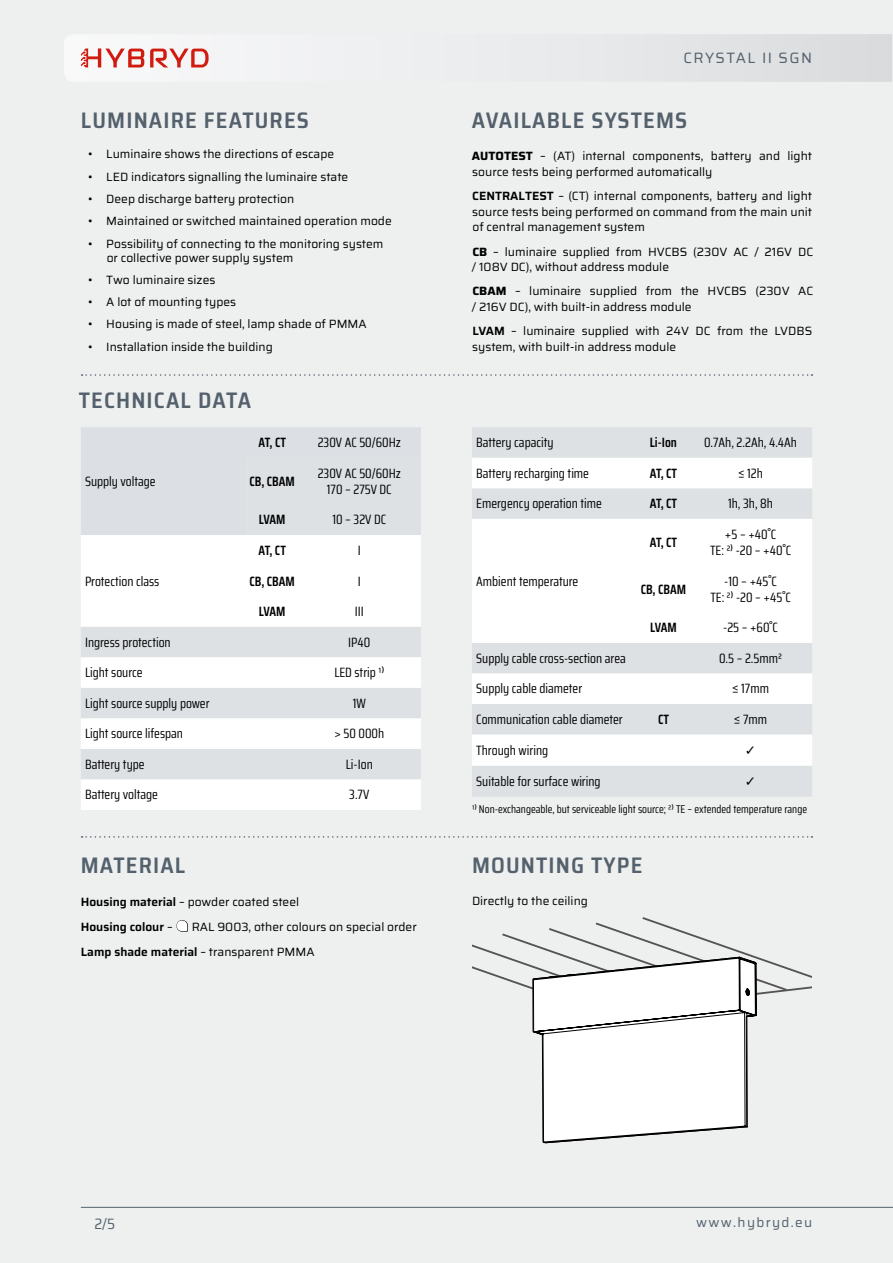
<style>
.page{position:relative;width:893px;height:1263px;background:#eef0f0}
.page>*{position:absolute;margin:0;border:0;box-sizing:border-box;transform-origin:0 0}
.t1{font:600 semi-condensed 22.5px "Saira";letter-spacing:.05em;color:#54616c}
.t2{font:15px "Saira";letter-spacing:.1em;color:#54616c}
.t3{font:semi-condensed 15px "Saira";color:#54616c}
.t4{font:13.5px/16.2px "Saira Condensed";color:#000;text-align:center}
.t5{font:600 13.5px "Saira Condensed";color:#000}
.t6{font:13.5px "Saira";letter-spacing:.1em;color:#54616c}
.t7{font:700 13.5px "DejaVu Sans";color:#000}
.t8{font:12px/15.6px "Saira";color:#000}
.t9{font:11.25px "Saira Condensed";color:#000}
.s1{font-family:"Calibri"}
.s2{font-weight:600}
.s3{font-size:15px}
.s4{font-weight:700}
</style>
<div class="page">
<hr style="left:81px;top:1207px;width:812px;height:1px;background:#54616c">
<svg style="left:64px;top:34px;width:828px;height:48px"></svg>
<svg style="left:82px;top:374px;width:730px;height:2px"></svg>
<div style="left:81px;top:427px;width:340px;height:31px;background:#dce0e4"></div>
<div style="left:81px;top:458px;width:340px;height:77px;background:#dde1e4"></div>
<svg style="left:81px;top:535px;width:340px;height:275px;background:#f3f5f6"></svg>
<div style="left:472px;top:427px;width:340px;height:370px;background:#dde1e4"></div>
<svg style="left:472px;top:458px;width:340px;height:308px;background:#f4f6f6"></svg>
<svg style="left:82px;top:836px;width:730px;height:2px"></svg>
<svg style="left:472px;top:917px;width:340px;height:227px"></svg>
<h1 class="t1" style="left:81px;top:103px;width:229px">LUMINAIRE FEATURES</h1>
<p class="t8" style="left:88px;top:146px;width:248px">• Luminaire shows the directions of escape</p>
<p class="t8" style="left:88px;top:169px;width:262px">• LED indicators signalling the luminaire state</p>
<p class="t8" style="left:88px;top:191px;width:208px">• Deep discharge battery protection</p>
<p class="t8" style="left:88px;top:213px;width:305px">• Maintained or switched maintained operation mode</p>
<p class="t8" style="left:107px;top:236px;width:278px;line-height:13.8px;text-indent:-19px">• Possibility of connecting to the monitoring system or collective power supply system</p>
<p class="t8" style="left:88px;top:272px;width:129px">• Two luminaire sizes</p>
<p class="t8" style="left:88px;top:294px;width:150px">• A lot of mounting types</p>
<p class="t8" style="left:88px;top:316px;width:280px">• Housing is made of steel, lamp shade of PMMA</p>
<p class="t8" style="left:88px;top:339px;width:186px">• Installation inside the building</p>
<h1 class="t1" style="left:79px;top:383px;width:174px">TECHNICAL DATA</h1>
<p class="t4" style="left:85px;top:473px;width:72px">Supply voltage</p>
<p class="t4" style="left:85px;top:572px;width:76px">Protection class</p>
<p class="t5" style="left:259px;top:432px;width:29px">AT, CT</p>
<p class="t4" style="left:318px;top:434px;width:85px">230V AC 50/60Hz</p>
<p class="t5" style="left:249px;top:471px;width:47px">CB, CBAM</p>
<p class="t4" style="left:318px;top:465px;width:85px">230V AC 50/60Hz<br>170 – 275V DC</p>
<p class="t5" style="left:259px;top:509px;width:28px">LVAM</p>
<p class="t4" style="left:332px;top:511px;width:55px">10 – 32V DC</p>
<p class="t5" style="left:259px;top:540px;width:29px">AT, CT</p>
<p class="t4" style="left:358px;top:542px;width:4px">I</p>
<p class="t5" style="left:249px;top:571px;width:47px">CB, CBAM</p>
<p class="t4" style="left:358px;top:572px;width:4px">I</p>
<p class="t5" style="left:259px;top:601px;width:28px">LVAM</p>
<p class="t4" style="left:355px;top:603px;width:10px">III</p>
<p class="t4" style="left:85px;top:633px;width:87px">Ingress protection</p>
<p class="t4" style="left:348px;top:633px;width:24px">IP40</p>
<p class="t4" style="left:85px;top:664px;width:59px">Light source</p>
<p class="t4" style="left:334px;top:664px;width:51px">LED strip ¹<span class="s1">⁾</span></p>
<p class="t4" style="left:85px;top:695px;width:126px">Light source supply power</p>
<p class="t4" style="left:353px;top:695px;width:15px">1W</p>
<p class="t4" style="left:85px;top:725px;width:100px">Light source lifespan</p>
<p class="t4" style="left:334px;top:725px;width:51px">&gt; 50 000h</p>
<p class="t4" style="left:85px;top:756px;width:61px">Battery type</p>
<p class="t4" style="left:346px;top:756px;width:28px">Li-Ion</p>
<p class="t4" style="left:85px;top:786px;width:74px">Battery voltage</p>
<p class="t4" style="left:349px;top:786px;width:22px">3.7V</p>
<h1 class="t1" style="left:81px;top:848px;width:106px">MATERIAL</h1>
<p class="t8" style="left:81px;top:889px;width:337px;line-height:25px"><span class="s2">Housing material</span> – powder coated steel<br><span class="s2">Housing colour</span> – <span class="s3">q</span> RAL 9003, other colours on special order<br><span class="s2">Lamp shade material</span> – transparent PMMA</p>
<p class="t2" style="left:683px;top:47px;width:130px">CRYSTAL II SGN</p>
<h1 class="t1" style="left:472px;top:103px;width:217px">AVAILABLE SYSTEMS</h1>
<p class="t8" style="left:472px;top:148px;width:342px"><span class="s4">AUTOTEST</span> – (AT) internal components, battery and light source tests being performed automatically</p>
<p class="t8" style="left:472px;top:188px;width:341px;text-align:justify"><span class="s2">CENTRALTEST</span> – (CT) internal components, battery and light source tests being performed on command from the main unit of central management system</p>
<p class="t8" style="left:472px;top:243px;width:343px"><span class="s4">CB</span> – luminaire supplied from HVCBS (230V AC / 216V DC / 108V DC), without address module</p>
<p class="t8" style="left:472px;top:283px;width:343px"><span class="s4">CBAM</span> – luminaire supplied from the HVCBS (230V AC / 216V DC), with built-in address module</p>
<p class="t8" style="left:472px;top:323px;width:341px"><span class="s2">LVAM</span> – luminaire supplied with 24V DC from the LVDBS system, with built-in address module</p>
<p class="t4" style="left:476px;top:434px;width:79px">Battery capacity</p>
<p class="t5" style="left:650px;top:432px;width:29px">Li-Ion</p>
<p class="t4" style="left:704px;top:434px;width:95px">0.7Ah, 2.2Ah, 4.4Ah</p>
<p class="t4" style="left:476px;top:465px;width:114px">Battery recharging time</p>
<p class="t5" style="left:650px;top:463px;width:29px">AT, CT</p>
<p class="t4" style="left:738px;top:465px;width:26px">≤ 12h</p>
<p class="t4" style="left:476px;top:495px;width:127px">Emergency operation time</p>
<p class="t5" style="left:650px;top:493px;width:29px">AT, CT</p>
<p class="t4" style="left:728px;top:495px;width:46px">1h, 3h, 8h</p>
<p class="t4" style="left:476px;top:572px;width:104px">Ambient temperature</p>
<p class="t5" style="left:650px;top:532px;width:29px">AT, CT</p>
<p class="t4" style="left:710px;top:526px;width:83px">+5 – +40˚C<br>TE: 2<span class="s1">⁾</span> -20 – +40˚C</p>
<p class="t5" style="left:641px;top:579px;width:47px">CB, CBAM</p>
<p class="t4" style="left:710px;top:572px;width:82px">-10 – +45˚C<br>TE: 2<span class="s1">⁾</span> -20 – +45˚C</p>
<p class="t5" style="left:650px;top:617px;width:28px">LVAM</p>
<p class="t4" style="left:723px;top:619px;width:56px">-25 – +60˚C</p>
<p class="t4" style="left:476px;top:650px;width:151px">Supply cable cross-section area</p>
<p class="t4" style="left:719px;top:650px;width:65px">0.5 – 2.5mm²</p>
<p class="t4" style="left:476px;top:680px;width:107px">Supply cable diameter</p>
<p class="t4" style="left:732px;top:680px;width:38px">≤ 17mm</p>
<p class="t4" style="left:476px;top:711px;width:148px">Communication cable diameter</p>
<p class="t5" style="left:658px;top:709px;width:12px">CT</p>
<p class="t4" style="left:734px;top:711px;width:35px">≤ 7mm</p>
<p class="t4" style="left:476px;top:742px;width:73px">Through wiring</p>
<p class="t7" style="left:745px;top:739px;width:13px">✓</p>
<p class="t4" style="left:476px;top:773px;width:126px">Suitable for surface wiring</p>
<p class="t7" style="left:745px;top:770px;width:13px">✓</p>
<p class="t9" style="left:472px;top:801px;width:337px">¹<span class="s1">⁾</span> Non-exchangeable, but serviceable light source; ²<span class="s1">⁾</span> TE – extended temperature range</p>
<h1 class="t1" style="left:472px;top:848px;width:172px">MOUNTING TYPE</h1>
<p class="t8" style="left:472px;top:892px;width:117px">Directly to the ceiling</p>
<p class="t3" style="left:94px;top:1213px;width:22px">2/5</p>
<p class="t6" style="left:696px;top:1212px;width:118px">www.hybryd.eu</p>
</div>
